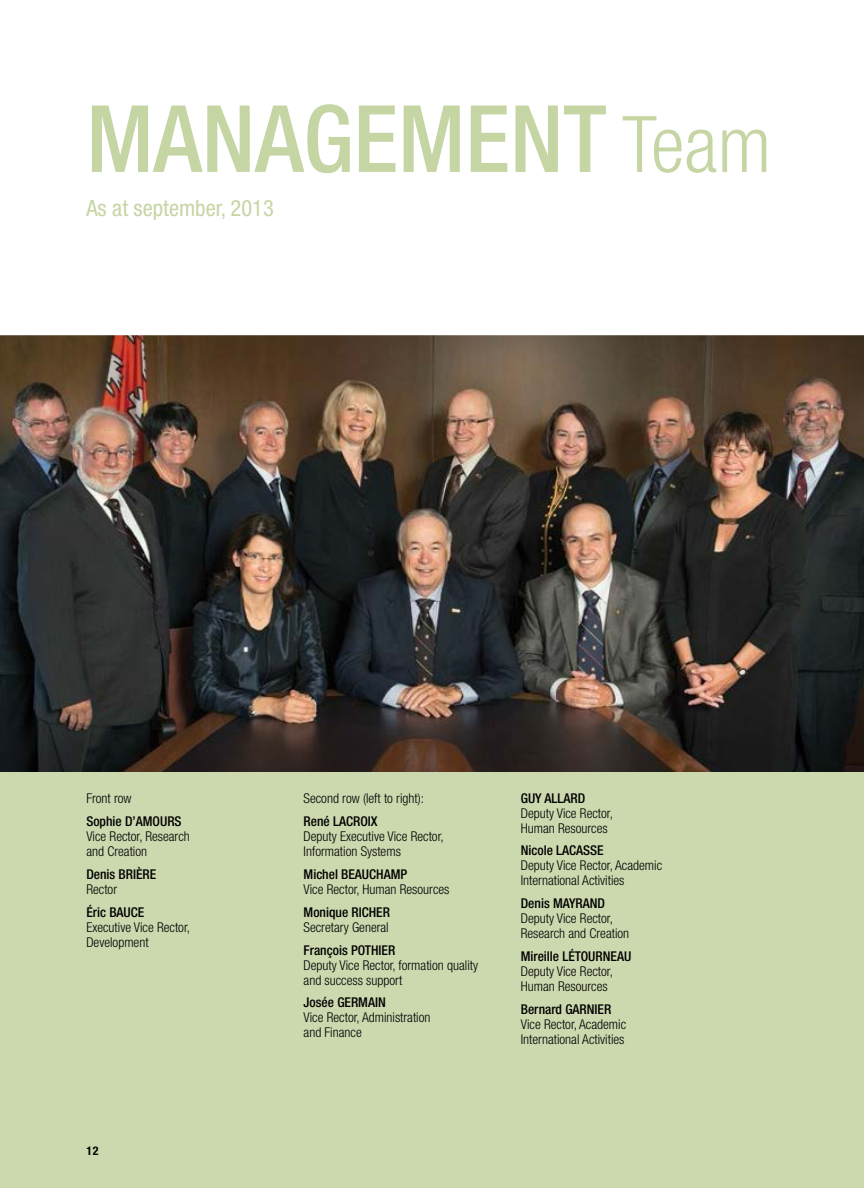
<style>
.page{position:relative;width:864px;height:1188px;background:#fff}
.page>*{position:absolute;margin:0;border:0;box-sizing:border-box;transform-origin:0 0}
.t1{font:500 condensed 93px "Helvetica Neue";color:#c6d5a4}
.t2{font:condensed 22.5px "Helvetica Neue";color:#c6d5a4}
.t3{font:300 condensed 13.5px/15px "Helvetica Neue";color:#000}
.t4{font:500 condensed 13.5px "Helvetica Neue";color:#000}
.t5{font:700 condensed 12px "Helvetica Neue";color:#000}
.s1{font-weight:300;font-size:78px}
</style>
<div class="page">
<div style="left:0;top:330px;width:864px;height:858px;background:#ccd9af"></div>
<img style="left:0;top:335px;width:864px;height:437px">
<div style="left:0;top:325px;width:864px;height:10px;background:#fff"></div>
<h1 class="t1" style="left:86px;top:83px;width:686px">MANAGEMENT <span class="s1">Team</span></h1>
<h2 class="t2" style="left:86px;top:195px;width:189px">As at september, 2013</h2>
<p class="t3" style="left:86px;top:790px;width:47px">Front row</p>
<p class="t4" style="left:86px;top:813px;width:96px">SOPHIE D’AMOURS</p>
<p class="t3" style="left:86px;top:828px;width:105px">Vice Rector, Research and Creation</p>
<p class="t4" style="left:86px;top:866px;width:71px">DENIS BRIÈRE</p>
<p class="t3" style="left:86px;top:881px;width:32px">Rector</p>
<p class="t4" style="left:86px;top:904px;width:59px">ÉRIC BAUCE</p>
<p class="t3" style="left:86px;top:919px;width:105px">Executive Vice Rector,<br>Development</p>
<p class="t5" style="left:86px;top:1143px;width:14px">12</p>
<p class="t3" style="left:304px;top:790px;width:122px">Second row (left to right):</p>
<p class="t4" style="left:304px;top:813px;width:70px">RENÉ LACROIX</p>
<p class="t3" style="left:304px;top:828px;width:142px">Deputy Executive Vice Rector,<br>Information Systems</p>
<p class="t4" style="left:304px;top:866px;width:60px">MICHEL BEAUCHA</p>
<p class="t4" style="left:391px;top:866px;width:17px">MP</p>
<p class="t3" style="left:304px;top:881px;width:147px">Vice Rector, Human Resources</p>
<p class="t4" style="left:304px;top:904px;width:85px">MONIQUE RICHER</p>
<p class="t3" style="left:304px;top:919px;width:87px">Secretary General</p>
<p class="t4" style="left:304px;top:942px;width:93px">FRANÇOIS POTHIER</p>
<p class="t3" style="left:304px;top:957px;width:176px">Deputy Vice Rector, formation quality and success support</p>
<p class="t4" style="left:304px;top:995px;width:84px">JOSÉE GERMAIN</p>
<p class="t3" style="left:304px;top:1010px;width:128px">Vice Rector, Administration and Finance</p>
<p class="t4" style="left:521px;top:790px;width:66px">GUY ALLARD</p>
<p class="t3" style="left:521px;top:805px;width:94px">Deputy Vice Rector,<br>Human Resources</p>
<p class="t4" style="left:521px;top:843px;width:84px">NICOLE LACASSE</p>
<p class="t3" style="left:521px;top:858px;width:143px">Deputy Vice Rector, Academic<br>International Activities</p>
<p class="t4" style="left:521px;top:896px;width:86px">DENIS MAYRAND</p>
<p class="t3" style="left:521px;top:911px;width:110px">Deputy Vice Rector,<br>Research and Creation</p>
<p class="t4" style="left:521px;top:949px;width:112px">MIREILLE LÉTOURNEAU</p>
<p class="t3" style="left:521px;top:964px;width:94px">Deputy Vice Rector,<br>Human Resources</p>
<p class="t4" style="left:521px;top:1002px;width:89px">BERNARD GARNIER</p>
<p class="t3" style="left:521px;top:1017px;width:107px">Vice Rector, Academic<br>International Activities</p>
</div>
